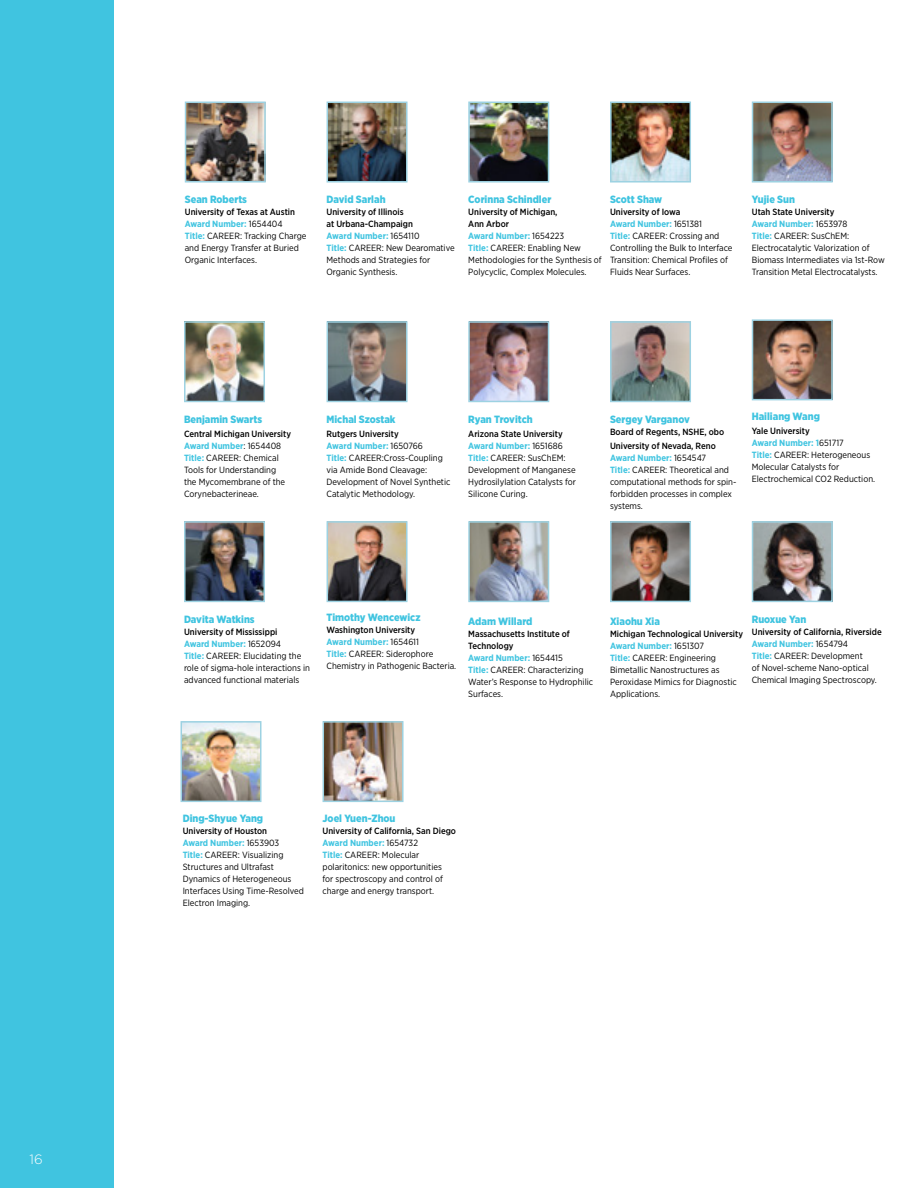
<style>
.page{position:relative;width:918px;height:1188px;background:#fff}
.page>*{position:absolute;margin:0;border:0;box-sizing:border-box;transform-origin:0 0}
.t1{font:300 13.5px "Gotham";color:#fff}
.Small_Photo_Name{font:900 10.5px "Gotham Narrow";color:#40c4e0}
.Small_Title{font:9px/12px "Gotham Narrow";color:#000}
.Small_Photo_Name-2{font:500 9px/12px "Gotham Narrow";color:#000}
.Small_Title-2{font:700 9px "Gotham Narrow";color:#40c4e0}
.s1{font-weight:400;color:#000}
.s2{font-weight:700;color:#40c4e0}
.s3{font-weight:400}
</style>
<div class="page">
<div style="left:0;top:0;width:113px;height:1188px;background:#40c4e0"></div>
<img style="left:188px;top:105px;width:75px;height:75px">
<div style="left:185px;top:102px;width:81px;height:81px;border:2px solid #9dd2e2"></div>
<img style="left:330px;top:105px;width:75px;height:75px">
<div style="left:327px;top:102px;width:81px;height:81px;border:2px solid #9dd2e2"></div>
<img style="left:471px;top:105px;width:75px;height:75px">
<div style="left:468px;top:102px;width:81px;height:81px;border:2px solid #9dd2e2"></div>
<img style="left:613px;top:105px;width:75px;height:75px">
<div style="left:610px;top:102px;width:81px;height:81px;border:2px solid #9dd2e2"></div>
<img style="left:755px;top:105px;width:75px;height:75px">
<div style="left:752px;top:102px;width:81px;height:81px;border:2px solid #9dd2e2"></div>
<img style="left:187px;top:324px;width:75px;height:75px">
<div style="left:184px;top:321px;width:81px;height:81px;border:2px solid #9dd2e2"></div>
<img style="left:330px;top:324px;width:75px;height:75px">
<div style="left:327px;top:321px;width:81px;height:81px;border:2px solid #9dd2e2"></div>
<img style="left:471px;top:324px;width:75px;height:75px">
<div style="left:468px;top:321px;width:81px;height:81px;border:2px solid #9dd2e2"></div>
<img style="left:613px;top:324px;width:75px;height:75px">
<div style="left:610px;top:321px;width:81px;height:81px;border:2px solid #9dd2e2"></div>
<img style="left:755px;top:322px;width:75px;height:75px">
<div style="left:752px;top:319px;width:81px;height:81px;border:2px solid #9dd2e2"></div>
<img style="left:187px;top:524px;width:75px;height:75px">
<div style="left:184px;top:521px;width:81px;height:81px;border:2px solid #9dd2e2"></div>
<img style="left:330px;top:524px;width:75px;height:75px">
<div style="left:327px;top:521px;width:81px;height:81px;border:2px solid #9dd2e2"></div>
<img style="left:471px;top:524px;width:75px;height:75px">
<div style="left:468px;top:521px;width:81px;height:81px;border:2px solid #9dd2e2"></div>
<img style="left:613px;top:524px;width:75px;height:75px">
<div style="left:610px;top:521px;width:81px;height:81px;border:2px solid #9dd2e2"></div>
<img style="left:755px;top:524px;width:75px;height:75px">
<div style="left:752px;top:521px;width:81px;height:81px;border:2px solid #9dd2e2"></div>
<img style="left:184px;top:724px;width:75px;height:75px">
<div style="left:181px;top:721px;width:81px;height:81px;border:2px solid #9dd2e2"></div>
<img style="left:326px;top:724px;width:75px;height:75px">
<div style="left:323px;top:721px;width:81px;height:81px;border:2px solid #9dd2e2"></div>
<hr style="left:917px;top:0;width:1px;height:1188px;background:#40c4e0">
<h1 class="t1" style="left:30px;top:1151px;width:15px">16</h1>
<p class="Small_Photo_Name" style="left:185px;top:193px;width:64px">Sean Roberts</p>
<p class="Small_Photo_Name-2" style="left:185px;top:206px;width:112px">University of Texas at Austin</p>
<p class="Small_Title-2" style="left:185px;top:218px;width:99px">Award Number: <span class="s1">1654404</span></p>
<p class="Small_Title" style="left:185px;top:230px;width:123px"><span class="s2">Title:</span> CAREER: Tracking Charge and Energy Transfer at Buried<br>Organic Interfaces.</p>
<p class="Small_Photo_Name" style="left:327px;top:193px;width:61px">David Sarlah</p>
<p class="Small_Photo_Name-2" style="left:327px;top:206px;width:95px">University of Illinois<br>at Urbana-Champaign<br><span class="s2">Award Number:</span> <span class="s3">1654110</span></p>
<p class="Small_Title" style="left:327px;top:242px;width:130px"><span class="s2">Title:</span> CAREER: New Dearomative<br>Methods and Strategies for<br>Organic Synthesis.</p>
<p class="Small_Photo_Name" style="left:468px;top:193px;width:85px">Corinna Schindler</p>
<p class="Small_Photo_Name-2" style="left:468px;top:206px;width:91px">University of Michigan,<br>Ann Arbor</p>
<p class="Small_Title-2" style="left:468px;top:230px;width:97px">Award Number: <span class="s1">1654223</span></p>
<p class="Small_Title" style="left:468px;top:242px;width:135px"><span class="s2">Title:</span> CAREER: Enabling New<br>Methodologies for the Synthesis of<br>Polycyclic, Complex Molecules.</p>
<p class="Small_Photo_Name" style="left:610px;top:193px;width:54px">Scott Shaw</p>
<p class="Small_Photo_Name-2" style="left:610px;top:206px;width:72px">University of Iowa</p>
<p class="Small_Title-2" style="left:610px;top:218px;width:93px">Award Number: <span class="s1">1651381</span></p>
<p class="Small_Title" style="left:610px;top:230px;width:124px"><span class="s2">Title:</span> CAREER: Crossing and<br>Controlling the Bulk to Interface<br>Transition: Chemical Profiles of<br>Fluids Near Surfaces.</p>
<p class="Small_Photo_Name" style="left:752px;top:193px;width:45px">Yujie Sun</p>
<p class="Small_Photo_Name-2" style="left:752px;top:206px;width:84px">Utah State University</p>
<p class="Small_Title-2" style="left:752px;top:218px;width:97px">Award Number: <span class="s1">1653978</span></p>
<p class="Small_Title" style="left:752px;top:230px;width:135px"><span class="s2">Title:</span> CAREER: SusChEM:<br>Electrocatalytic Valorization of Biomass Intermediates via 1st-Row Transition Metal Electrocatalysts.</p>
<p class="Small_Photo_Name" style="left:184px;top:412px;width:80px">Benjamin Swarts</p>
<p class="Small_Photo_Name-2" style="left:184px;top:428px;width:109px">Central Michigan University</p>
<p class="Small_Title-2" style="left:184px;top:440px;width:99px">Award Number<span class="s1">: 1654408</span></p>
<p class="Small_Title" style="left:184px;top:452px;width:103px"><span class="s2">Title:</span> CAREER: Chemical<br>Tools for Understanding the Mycomembrane of the<br>Corynebacterineae.</p>
<p class="Small_Photo_Name" style="left:327px;top:412px;width:71px">Michal Szostak</p>
<p class="Small_Photo_Name-2" style="left:327px;top:428px;width:74px">Rutgers University</p>
<p class="Small_Title-2" style="left:327px;top:440px;width:98px">Award Number: <span class="s1">1650766</span></p>
<p class="Small_Title" style="left:327px;top:452px;width:125px"><span class="s2">Title:</span> CAREER:Cross-Coupling via Amide Bond Cleavage:<br>Development of Novel Synthetic<br>Catalytic Methodology.</p>
<p class="Small_Photo_Name" style="left:468px;top:412px;width:66px">Ryan Trovitch</p>
<p class="Small_Photo_Name-2" style="left:468px;top:428px;width:96px">Arizona State University</p>
<p class="Small_Title-2" style="left:468px;top:440px;width:96px">Award Number: <span class="s1">1651686</span></p>
<p class="Small_Title" style="left:468px;top:452px;width:109px"><span class="s2">Title:</span> CAREER: SusChEM:<br>Development of Manganese<br>Hydrosilylation Catalysts for<br>Silicone Curing.</p>
<p class="Small_Photo_Name" style="left:610px;top:412px;width:81px">Sergey Varganov</p>
<p class="Small_Photo_Name-2" style="left:610px;top:425px;width:116px;line-height:14.2px">Board of Regents, NSHE, obo<br>University of Nevada, Reno</p>
<p class="Small_Title-2" style="left:610px;top:452px;width:98px">Award Number: <span class="s1">1654547</span></p>
<p class="Small_Title" style="left:610px;top:464px;width:128px"><span class="s2">Title:</span> CAREER: Theoretical and computational methods for spin&shy;forbidden processes in complex systems.</p>
<p class="Small_Photo_Name" style="left:752px;top:409px;width:70px">Hailiang Wang</p>
<p class="Small_Photo_Name-2" style="left:752px;top:425px;width:59px">Yale University</p>
<p class="Small_Title-2" style="left:752px;top:437px;width:94px">Award Number: 1<span class="s1">651717</span></p>
<p class="Small_Title" style="left:752px;top:449px;width:125px"><span class="s2">Title:</span> CAREER: Heterogeneous<br>Molecular Catalysts for<br>Electrochemical CO2 Reduction.</p>
<p class="Small_Photo_Name" style="left:184px;top:612px;width:72px">Davita Watkins</p>
<p class="Small_Photo_Name-2" style="left:184px;top:626px;width:95px">University of Mississippi</p>
<p class="Small_Title-2" style="left:184px;top:638px;width:99px">Award Number: <span class="s1">1652094</span></p>
<p class="Small_Title" style="left:184px;top:650px;width:128px"><span class="s2">Title:</span> CAREER: Elucidating the role of sigma-hole interactions in advanced functional materials</p>
<p class="Small_Photo_Name" style="left:327px;top:611px;width:95px">Timothy Wencewicz</p>
<p class="Small_Photo_Name-2" style="left:327px;top:624px;width:90px">Washington University</p>
<p class="Small_Title-2" style="left:327px;top:636px;width:94px">Award Number: <span class="s1">1654611</span></p>
<p class="Small_Title" style="left:327px;top:648px;width:131px"><span class="s2">Title:</span> CAREER: Siderophore<br>Chemistry in Pathogenic Bacteria.</p>
<p class="Small_Photo_Name" style="left:468px;top:615px;width:66px">Adam Willard</p>
<p class="Small_Photo_Name-2" style="left:468px;top:628px;width:103px">Massachusetts Institute of<br>Technology</p>
<p class="Small_Title-2" style="left:468px;top:652px;width:96px">Award Number: <span class="s1">1654415</span></p>
<p class="Small_Title" style="left:468px;top:664px;width:126px"><span class="s2">Title:</span> CAREER: Characterizing<br>Water’s Response to Hydrophilic<br>Surfaces.</p>
<p class="Small_Photo_Name" style="left:610px;top:615px;width:52px">Xiaohu Xia</p>
<p class="Small_Photo_Name-2" style="left:610px;top:628px;width:135px">Michigan Technological University</p>
<p class="Small_Title-2" style="left:610px;top:640px;width:96px">Award Number: <span class="s1">1651307</span></p>
<p class="Small_Title" style="left:610px;top:652px;width:128px"><span class="s2">Title:</span> CAREER: Engineering<br>Bimetallic Nanostructures as<br>Peroxidase Mimics for Diagnostic<br>Applications.</p>
<p class="Small_Photo_Name" style="left:752px;top:612px;width:56px">Ruoxue Yan</p>
<p class="Small_Photo_Name-2" style="left:752px;top:626px;width:132px">University of California, Riverside</p>
<p class="Small_Title-2" style="left:752px;top:638px;width:98px">Award Number: <span class="s1">1654794</span></p>
<p class="Small_Title" style="left:752px;top:650px;width:127px"><span class="s2">Title:</span> CAREER: Development<br>of Novel-scheme Nano-optical<br>Chemical Imaging Spectroscopy.</p>
<p class="Small_Photo_Name" style="left:183px;top:811px;width:82px">Ding-Shyue Yang</p>
<p class="Small_Photo_Name-2" style="left:183px;top:825px;width:86px">University of Houston</p>
<p class="Small_Title-2" style="left:183px;top:837px;width:98px">Award Number: <span class="s1">1653903</span></p>
<p class="Small_Title" style="left:183px;top:849px;width:123px"><span class="s2">Title:</span> CAREER: Visualizing<br>Structures and Ultrafast<br>Dynamics of Heterogeneous<br>Interfaces Using Time-Resolved<br>Electron Imaging.</p>
<p class="Small_Photo_Name" style="left:323px;top:811px;width:74px">Joel Yuen-Zhou</p>
<p class="Small_Photo_Name-2" style="left:323px;top:825px;width:135px">University of California, San Diego</p>
<p class="Small_Title-2" style="left:323px;top:837px;width:97px">Award Number: <span class="s1">1654732</span></p>
<p class="Small_Title" style="left:323px;top:849px;width:122px"><span class="s2">Title:</span> CAREER: Molecular polaritonics: new opportunities for spectroscopy and control of charge and energy transport.</p>
</div>
